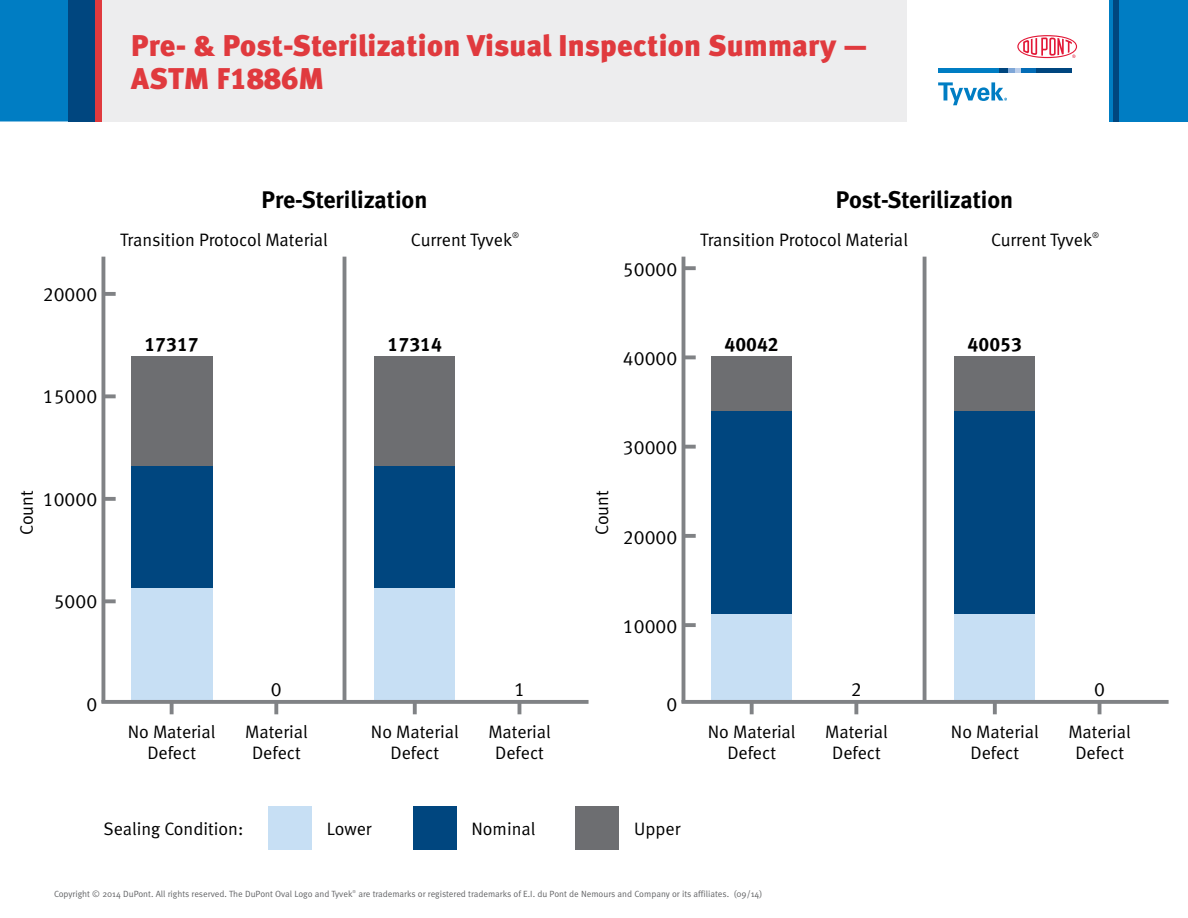
<style>
.page{position:relative;width:1188px;height:918px;background:#fff}
.page>*{position:absolute;margin:0;border:0;box-sizing:border-box;transform-origin:0 0}
.t1{font:30px/33px "Meta Black LF";letter-spacing:.01em;color:#e03a3e}
.t2{font:24px "Meta Bold LF";color:#000}
.t3{font:19.35px "Meta Normal LF";color:#000}
.t4{font:19.35px "Meta Bold LF";color:#000}
.t5{font:18px/21px "Meta Normal LF";color:#000;text-align:center}
.t6{font:9px "Meta Normal";color:#636466}
.t7{font:4.05px "Meta Normal";color:#636466}
</style>
<div class="page">
<div style="left:1108px;top:0;width:80px;height:122px;background:#007dc3"></div>
<div style="left:1113px;top:0;width:5px;height:121px;background:#00467f"></div>
<svg style="left:1017px;top:35px;width:60px;height:23px"></svg>
<div style="left:938px;top:68px;width:61px;height:5px;background:#007dc3"></div>
<div style="left:1035px;top:68px;width:37px;height:5px;background:#00467f"></div>
<svg style="left:938px;top:82px;width:69px;height:23px"></svg>
<div style="left:999px;top:68px;width:10px;height:5px;background:#00467f"></div>
<svg style="left:1009px;top:68px;width:12px;height:5px"></svg>
<div style="left:1021px;top:68px;width:14px;height:5px;background:#036cb6"></div>
<div style="left:0;top:0;width:74px;height:121px;background:#007dc3"></div>
<div style="left:68px;top:0;width:30px;height:121px;background:#00467f"></div>
<div style="left:95px;top:0;width:14px;height:121px;background:#e03a3e"></div>
<div style="left:102px;top:0;width:805px;height:121px;background:#ededee"></div>
<div style="left:413px;top:806px;width:43px;height:44px;background:#00467f"></div>
<div style="left:268px;top:806px;width:44px;height:44px;background:#c7dff4"></div>
<div style="left:576px;top:806px;width:43px;height:44px;background:#6d6e71"></div>
<div style="left:131px;top:356px;width:81px;height:347px;background:#c7dff4"></div>
<div style="left:374px;top:356px;width:81px;height:347px;background:#c7dff4"></div>
<hr style="left:343px;top:257px;width:3px;height:446px;background:#808285">
<svg style="left:102px;top:700px;width:487px;height:4px;background:#858789"></svg>
<svg style="left:105px;top:394px;width:11px;height:4px"></svg>
<svg style="left:105px;top:292px;width:11px;height:4px"></svg>
<svg style="left:105px;top:497px;width:11px;height:4px"></svg>
<svg style="left:105px;top:599px;width:11px;height:4px"></svg>
<hr style="left:102px;top:257px;width:3px;height:446px;background:#808285">
<svg style="left:170px;top:701px;width:4px;height:13px"></svg>
<svg style="left:413px;top:701px;width:4px;height:13px"></svg>
<svg style="left:274px;top:701px;width:4px;height:13px"></svg>
<svg style="left:518px;top:701px;width:3px;height:13px"></svg>
<div style="left:131px;top:356px;width:81px;height:110px;background:#6d6e71"></div>
<div style="left:374px;top:356px;width:81px;height:110px;background:#6d6e71"></div>
<div style="left:131px;top:466px;width:81px;height:122px;background:#00467f"></div>
<div style="left:374px;top:466px;width:81px;height:122px;background:#00467f"></div>
<div style="left:711px;top:356px;width:81px;height:347px;background:#c7dff4"></div>
<div style="left:954px;top:356px;width:81px;height:347px;background:#c7dff4"></div>
<svg style="left:923px;top:257px;width:4px;height:443px;background:#8f9193"></svg>
<svg style="left:682px;top:700px;width:487px;height:4px;background:#858789"></svg>
<svg style="left:685px;top:355px;width:11px;height:4px"></svg>
<svg style="left:685px;top:266px;width:11px;height:4px"></svg>
<svg style="left:685px;top:445px;width:11px;height:4px"></svg>
<svg style="left:685px;top:534px;width:11px;height:4px"></svg>
<svg style="left:685px;top:623px;width:11px;height:4px"></svg>
<hr style="left:682px;top:257px;width:3px;height:446px;background:#808285">
<svg style="left:750px;top:701px;width:4px;height:13px"></svg>
<svg style="left:993px;top:701px;width:4px;height:13px"></svg>
<svg style="left:854px;top:701px;width:4px;height:13px"></svg>
<svg style="left:1098px;top:701px;width:3px;height:13px"></svg>
<div style="left:711px;top:356px;width:81px;height:55px;background:#6d6e71"></div>
<div style="left:954px;top:356px;width:81px;height:55px;background:#6d6e71"></div>
<div style="left:711px;top:411px;width:81px;height:202px;background:#00467f"></div>
<div style="left:954px;top:411px;width:81px;height:202px;background:#00467f"></div>
<h1 class="t1" style="left:131px;top:28px;width:737px">Pre- &amp; Post-Sterilization Visual Inspection Summary —<br>ASTM F1886M</h1>
<p class="t3" style="left:43px;top:283px;width:56px">20000</p>
<p class="t3" style="left:43px;top:386px;width:56px">15000</p>
<h2 class="t2" style="left:262px;top:186px;width:167px">Pre-Sterilization</h2>
<p class="t5" style="left:411px;top:229px;width:110px">Current Tyvek<sup>®</sup></p>
<p class="t5" style="left:120px;top:229px;width:209px">Transition Protocol Material</p>
<p class="t4" style="left:144px;top:333px;width:56px">17317</p>
<p class="t4" style="left:388px;top:333px;width:56px">17314</p>
<p class="t5" style="left:16px;top:535px;width:46px;rotate:-90deg">Count</p>
<p class="t5" style="left:591px;top:535px;width:46px;rotate:-90deg">Count</p>
<p class="t3" style="left:43px;top:488px;width:56px">10000</p>
<p class="t3" style="left:623px;top:258px;width:56px">50000</p>
<p class="t3" style="left:623px;top:347px;width:56px">40000</p>
<p class="t3" style="left:623px;top:436px;width:56px">30000</p>
<p class="t3" style="left:623px;top:526px;width:56px">20000</p>
<p class="t3" style="left:54px;top:591px;width:45px">5000</p>
<p class="t3" style="left:86px;top:693px;width:12px">0</p>
<p class="t3" style="left:271px;top:678px;width:12px">0</p>
<p class="t3" style="left:514px;top:678px;width:12px">1</p>
<p class="t5" style="left:128px;top:721px;width:89px">No Material<br>Defect</p>
<p class="t5" style="left:371px;top:721px;width:89px">No Material<br>Defect</p>
<p class="t5" style="left:245px;top:721px;width:64px">Material<br>Defect</p>
<p class="t5" style="left:488px;top:721px;width:64px">Material<br>Defect</p>
<p class="t3" style="left:623px;top:615px;width:56px">10000</p>
<p class="t3" style="left:666px;top:693px;width:12px">0</p>
<h2 class="t2" style="left:836px;top:186px;width:179px">Post-Sterilization</h2>
<p class="t5" style="left:700px;top:229px;width:209px">Transition Protocol Material</p>
<p class="t5" style="left:991px;top:229px;width:110px">Current Tyvek<sup>®</sup></p>
<p class="t4" style="left:725px;top:333px;width:56px">40042</p>
<p class="t4" style="left:968px;top:333px;width:56px">40053</p>
<p class="t3" style="left:851px;top:678px;width:12px">2</p>
<p class="t3" style="left:1094px;top:678px;width:12px">0</p>
<p class="t5" style="left:708px;top:721px;width:89px">No Material<br>Defect</p>
<p class="t5" style="left:951px;top:721px;width:89px">No Material<br>Defect</p>
<p class="t5" style="left:825px;top:721px;width:64px">Material<br>Defect</p>
<p class="t5" style="left:1068px;top:721px;width:64px">Material<br>Defect</p>
<p class="t5" style="left:103px;top:818px;width:141px">Sealing Condition:</p>
<p class="t5" style="left:327px;top:818px;width:46px">Lower</p>
<p class="t5" style="left:471px;top:818px;width:65px">Nominal</p>
<p class="t5" style="left:634px;top:818px;width:48px">Upper</p>
<p class="t6" style="left:54px;top:889px;width:300px">Copyright © 2014 DuPont. All rights reserved. The DuPont Oval Logo and Tyvek</p>
<p class="t7" style="left:353px;top:889px;width:5px">®</p>
<p class="t6" style="left:358px;top:889px;width:405px">are trademarks or registered trademarks of E.I. du Pont de Nemours and Company or its affiliates. (09/14)</p>
</div>
